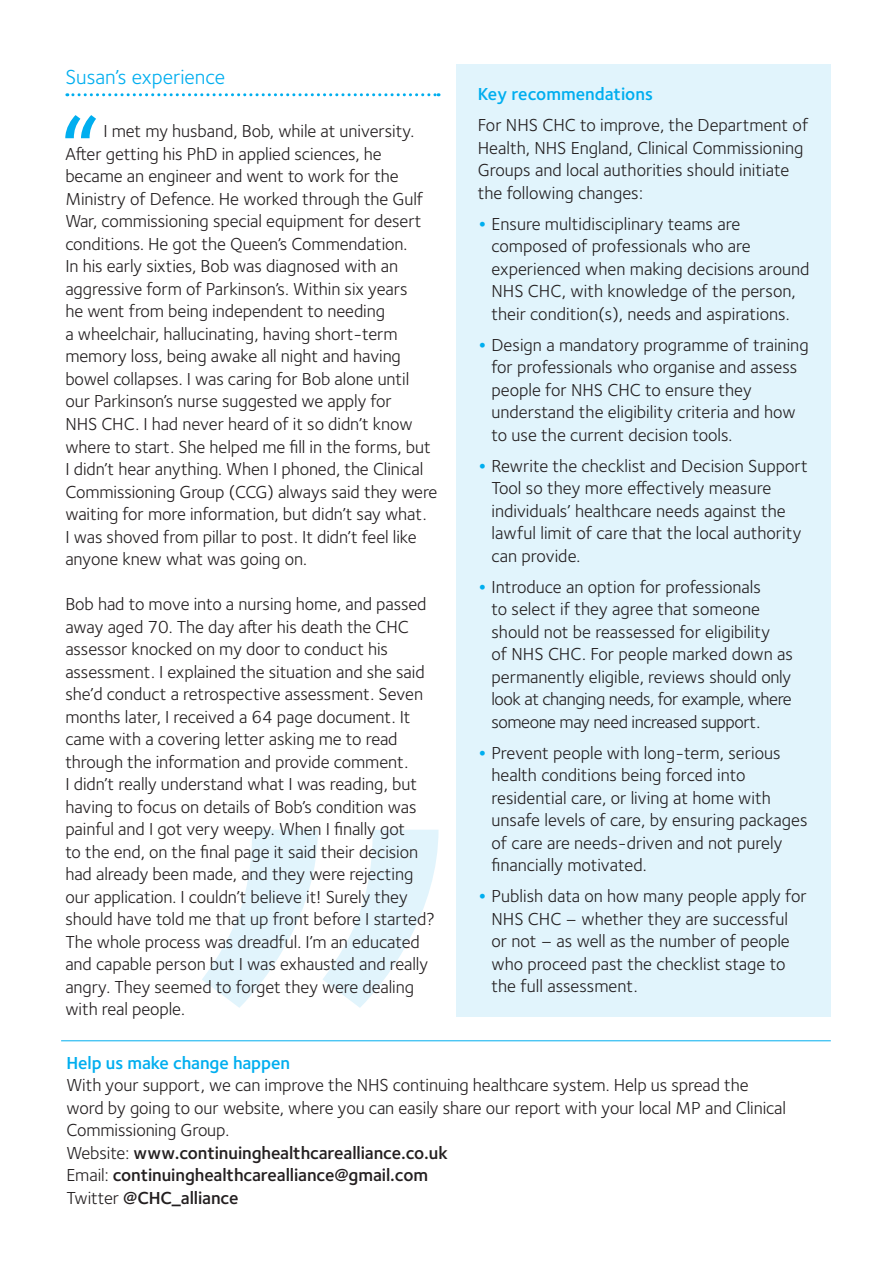
<style>
.page{position:relative;width:893px;height:1263px;background:#fff}
.page>*{position:absolute;margin:0;border:0;box-sizing:border-box;transform-origin:0 0}
.t1{font:118.95px "Foundry Sterling";color:#00aeef}
.t2{font:21px "Foundry Sterling";color:#00aeef}
.t3{font:18px/22.5px "Foundry Sterling";letter-spacing:-.005em;color:#231f20}
.t4{font:600 18px "Foundry Sterling";letter-spacing:-.005em;color:#00aeef}
.s1{font-weight:700;font-size:21px;color:#00aeef}
.s2{font-weight:600}
</style>
<div class="page">
<svg style="left:202px;top:830px;width:236px;height:178px"></svg>
<svg style="left:67px;top:93px;width:372px;height:3px"></svg>
<div style="left:457px;top:64px;width:374px;height:952px;background:#e1f4fc"></div>
<hr style="left:61px;top:1040px;width:770px;height:1px;background:#00aeef">
<p class="t2" style="left:65px;top:65px;width:161px">Susan’s experience</p>
<p class="t3" style="left:65px;top:120px;width:374px;text-indent:38px">I met my husband, Bob, while at university.<br>After getting his PhD in applied sciences, he became an engineer and went to work for the Ministry of Defence. He worked through the Gulf War, commissioning special equipment for desert conditions. He got the Queen’s Commendation.<br>In his early sixties, Bob was diagnosed with an aggressive form of Parkinson’s. Within six years<br>he went from being independent to needing<br>a wheelchair, hallucinating, having short-term memory loss, being awake all night and having bowel collapses. I was caring for Bob alone until our Parkinson’s nurse suggested we apply for<br>NHS CHC. I had never heard of it so didn’t know where to start. She helped me fill in the forms, but I didn’t hear anything. When I phoned, the Clinical Commissioning Group (CCG) always said they were waiting for more information, but didn’t say what.<br>I was shoved from pillar to post. It didn’t feel like anyone knew what was going on.</p>
<p class="t3" style="left:65px;top:593px;width:371px">Bob had to move into a nursing home, and passed away aged 70. The day after his death the CHC assessor knocked on my door to conduct his assessment. I explained the situation and she said she’d conduct a retrospective assessment. Seven months later, I received a 64 page document. It came with a covering letter asking me to read through the information and provide comment.<br>I didn’t really understand what I was reading, but having to focus on details of Bob’s condition was painful and I got very weepy. When I finally got<br>to the end, on the final page it said their decision had already been made, and they were rejecting our application. I couldn’t believe it! Surely they should have told me that up front before I started?<br>The whole process was dreadful. I’m an educated and capable person but I was exhausted and really angry. They seemed to forget they were dealing with real people.</p>
<h1 class="t1" style="left:61px;top:87px;width:41px">“</h1>
<p class="t4" style="left:478px;top:84px;width:177px">Key recommendations</p>
<p class="t3" style="left:478px;top:114px;width:332px">For NHS CHC to improve, the Department of Health, NHS England, Clinical Commissioning Groups and local authorities should initiate the following changes:</p>
<p class="t3" style="left:491px;top:213px;width:320px;text-indent:-14px"><span class="s1">•</span> Ensure multidisciplinary teams are composed of professionals who are experienced when making decisions around NHS CHC, with knowledge of the person, their condition(s), needs and aspirations.</p>
<p class="t3" style="left:491px;top:334px;width:319px;text-indent:-14px"><span class="s1">•</span> Design a mandatory programme of training for professionals who organise and assess people for NHS CHC to ensure they understand the eligibility criteria and how to use the current decision tools.</p>
<p class="t3" style="left:491px;top:455px;width:318px;text-indent:-14px"><span class="s1">•</span> Rewrite the checklist and Decision Support Tool so they more effectively measure individuals’ healthcare needs against the lawful limit of care that the local authority can provide.</p>
<p class="t3" style="left:491px;top:576px;width:303px;text-indent:-14px"><span class="s1">•</span> Introduce an option for professionals<br>to select if they agree that someone should not be reassessed for eligibility<br>of NHS CHC. For people marked down as permanently eligible, reviews should only look at changing needs, for example, where someone may need increased support.</p>
<p class="t3" style="left:491px;top:742px;width:318px;text-indent:-14px"><span class="s1">•</span> Prevent people with long-term, serious health conditions being forced into residential care, or living at home with unsafe levels of care, by ensuring packages of care are needs-driven and not purely financially motivated.</p>
<p class="t3" style="left:491px;top:885px;width:317px;text-indent:-14px"><span class="s1">•</span> Publish data on how many people apply for NHS CHC – whether they are successful or not – as well as the number of people who proceed past the checklist stage to the full assessment.</p>
<p class="t4" style="left:66px;top:1052px;width:225px">Help us make change happen</p>
<p class="t3" style="left:66px;top:1074px;width:721px">With your support, we can improve the NHS continuing healthcare system. Help us spread the word by going to our website, where you can easily share our report with your local MP and Clinical Commissioning Group.<br>Website: <span class="s2">www.continuinghealthcarealliance.co.uk<br></span>Email: <span class="s2">continuinghealthcarealliance@gmail.com<br></span>Twitter <span class="s2">@CHC_alliance</span></p>
</div>
